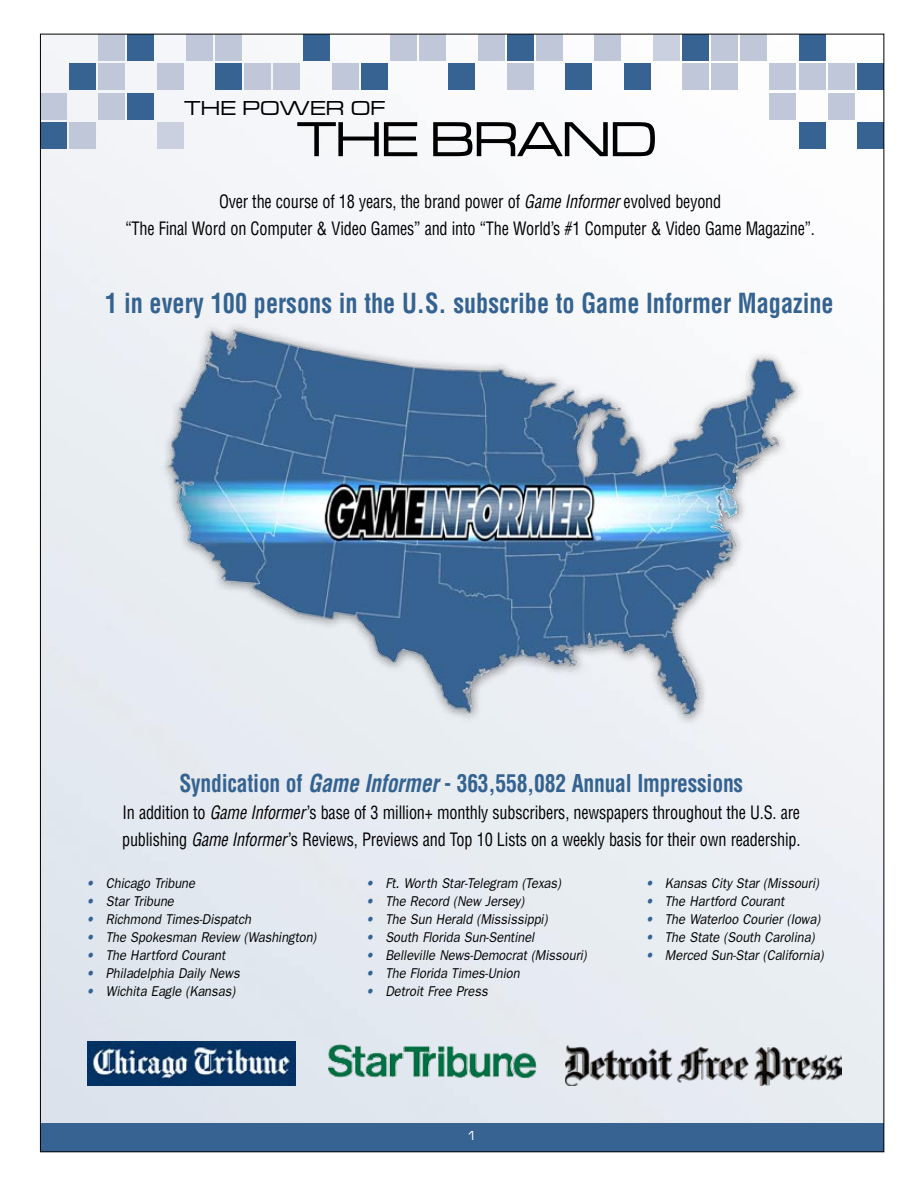
<style>
.page{position:relative;width:918px;height:1188px;background:#fff}
.page>*{position:absolute;margin:0;border:0;box-sizing:border-box;transform-origin:0 0}
.t1{font:51px "Microgramma D Medi Exte";color:#000}
.t2{font:700 condensed 27px "Helvetica";color:#356391;scale:.9 1}
.t3{font:700 condensed 24px "Helvetica";letter-spacing:-.01em;color:#356391;scale:.9 1}
.t4{font:21px "Microgramma D Medi Exte";letter-spacing:.04em;color:#000}
.t5{font:condensed 18px/27px "Helvetica";letter-spacing:-.01em;color:#000;text-align:center;scale:.9 1}
.t6{font:italic 14.25px "Franklin Gothic";color:#000;scale:.9 1}
.t7{font:13.5px "Microgramma D Medi Exte";color:#fff;scale:.87 1}
.s1{font-style:italic}
.s2{color:#356391}
</style>
<div class="page">
<img style="left:42px;top:36px;width:840px;height:1087px">
<div style="left:40px;top:1123px;width:844px;height:29px;background:#366391"></div>
<div style="left:186px;top:34px;width:27px;height:27px;background:#bfc7d9"></div>
<div style="left:536px;top:34px;width:27px;height:27px;background:#bfc7d9"></div>
<div style="left:595px;top:34px;width:26px;height:27px;background:#bfc7d9"></div>
<div style="left:653px;top:34px;width:27px;height:27px;background:#cad0df"></div>
<div style="left:682px;top:34px;width:27px;height:27px;background:#366391"></div>
<div style="left:390px;top:34px;width:27px;height:27px;background:#bfc7d9"></div>
<div style="left:420px;top:34px;width:26px;height:27px;background:#bfc7d9"></div>
<div style="left:478px;top:34px;width:26px;height:27px;background:#bfc7d9"></div>
<div style="left:507px;top:34px;width:27px;height:27px;background:#366391"></div>
<div style="left:215px;top:34px;width:27px;height:27px;background:#bfc7d9"></div>
<div style="left:303px;top:34px;width:26px;height:27px;background:#366391"></div>
<div style="left:98px;top:34px;width:27px;height:27px;background:#bfc7d9"></div>
<div style="left:128px;top:34px;width:26px;height:27px;background:#366391"></div>
<div style="left:711px;top:34px;width:27px;height:27px;background:#bfc7d9"></div>
<div style="left:741px;top:34px;width:26px;height:27px;background:#bfc7d9"></div>
<div style="left:799px;top:34px;width:26px;height:27px;background:#366391"></div>
<div style="left:361px;top:64px;width:27px;height:26px;background:#366391"></div>
<div style="left:565px;top:64px;width:27px;height:26px;background:#366391"></div>
<div style="left:624px;top:64px;width:26px;height:26px;background:#366391"></div>
<div style="left:682px;top:64px;width:27px;height:26px;background:#bfc7d9"></div>
<div style="left:449px;top:64px;width:26px;height:26px;background:#366391"></div>
<div style="left:507px;top:64px;width:27px;height:26px;background:#bfc7d9"></div>
<div style="left:215px;top:64px;width:27px;height:26px;background:#366391"></div>
<div style="left:244px;top:64px;width:27px;height:26px;background:#bfc7d9"></div>
<div style="left:274px;top:64px;width:26px;height:26px;background:#bfc7d9"></div>
<div style="left:332px;top:64px;width:26px;height:26px;background:#bfc7d9"></div>
<div style="left:69px;top:64px;width:27px;height:26px;background:#366391"></div>
<div style="left:98px;top:64px;width:27px;height:26px;background:#bfc7d9"></div>
<div style="left:157px;top:64px;width:26px;height:26px;background:#bfc7d9"></div>
<div style="left:711px;top:64px;width:27px;height:26px;background:#bfc7d9"></div>
<div style="left:770px;top:64px;width:26px;height:26px;background:#bfc7d9"></div>
<div style="left:799px;top:64px;width:26px;height:26px;background:#bfc7d9"></div>
<div style="left:828px;top:64px;width:27px;height:26px;background:#bfc7d9"></div>
<div style="left:857px;top:64px;width:27px;height:26px;background:#366391"></div>
<div style="left:40px;top:93px;width:27px;height:27px;background:#bfc7d9"></div>
<div style="left:98px;top:93px;width:27px;height:27px;background:#bfc7d9"></div>
<div style="left:128px;top:93px;width:26px;height:27px;background:#366391"></div>
<div style="left:770px;top:93px;width:26px;height:27px;background:#bfc7d9"></div>
<div style="left:828px;top:93px;width:27px;height:27px;background:#bfc7d9"></div>
<div style="left:40px;top:122px;width:27px;height:27px;background:#366391"></div>
<div style="left:69px;top:122px;width:27px;height:27px;background:#bfc7d9"></div>
<div style="left:157px;top:122px;width:26px;height:27px;background:#cad0df"></div>
<div style="left:799px;top:122px;width:26px;height:27px;background:#366391"></div>
<div style="left:857px;top:122px;width:27px;height:27px;background:#366391"></div>
<img style="left:117px;top:284px;width:708px;height:486px">
<img style="left:88px;top:1041px;width:207px;height:45px">
<img style="left:328px;top:1044px;width:208px;height:35px">
<img style="left:565px;top:1045px;width:276px;height:40px">
<h3 class="t4" style="left:184px;top:95px;width:202px">THE POWER OF</h3>
<h1 class="t1" style="left:297px;top:107px;width:361px">THE BRAND</h1>
<p class="t5" style="left:125px;top:188px;width:768px">Over the course of 18 years, the brand power of <span class="s1">Game Informer</span> evolved beyond<br>“The Final Word on Computer &amp; Video Games” and into “The World’s #1 Computer &amp; Video Game Magazine”.</p>
<h2 class="t2" style="left:105px;top:287px;width:811px">1 in every 100 persons in the U.S. subscribe to Game Informer Magazine</h2>
<h3 class="t3" style="left:179px;top:769px;width:628px">Syndication of <span class="s1">Game Informer</span> - 363,558,082 Annual Impressions</h3>
<p class="t5" style="left:122px;top:799px;width:755px;text-align:left">I n addition to <span class="s1">Game Informer</span>’s base of 3 million+ monthly subscribers, newspapers throughout the U .S. are publishing <span class="s1">Game Informer</span>’s Reviews, Previews and Top 10 Lists on a weekly basis for their own readership.</p>
<p class="t6" style="left:86px;top:875px;width:122px"><span class="s2">•</span> Chicago Tribune</p>
<p class="t6" style="left:86px;top:893px;width:99px"><span class="s2">•</span> Star Tribune</p>
<p class="t6" style="left:86px;top:911px;width:185px"><span class="s2">•</span> Richmond Times-Dispatch</p>
<p class="t6" style="left:86px;top:929px;width:257px"><span class="s2">•</span> The Spokesman Review (Washington)</p>
<p class="t6" style="left:86px;top:947px;width:156px"><span class="s2">•</span> The Hartford Courant</p>
<p class="t6" style="left:86px;top:965px;width:172px"><span class="s2">•</span> Philadelphia Daily News</p>
<p class="t6" style="left:86px;top:983px;width:167px"><span class="s2">•</span> Wichita Eagle (Kansas)</p>
<p class="t6" style="left:366px;top:875px;width:218px"><span class="s2">•</span> Ft. Worth Star-Telegram (Texas)</p>
<p class="t6" style="left:366px;top:893px;width:177px"><span class="s2">•</span> The Record (New Jersey)</p>
<p class="t6" style="left:366px;top:911px;width:203px"><span class="s2">•</span> The Sun Herald (Mississippi)</p>
<p class="t6" style="left:366px;top:929px;width:189px"><span class="s2">•</span> South Florida Sun-Sentinel</p>
<p class="t6" style="left:366px;top:947px;width:247px"><span class="s2">•</span> Belleville News-Democrat (Missouri)</p>
<p class="t6" style="left:366px;top:965px;width:173px"><span class="s2">•</span> The Florida Times-Union</p>
<p class="t6" style="left:366px;top:983px;width:137px"><span class="s2">•</span> Detroit Free Press</p>
<p class="t7" style="left:469px;top:1127px;width:8px">1</p>
<p class="t6" style="left:645px;top:875px;width:194px"><span class="s2">•</span> Kansas City Star (Missouri)</p>
<p class="t6" style="left:645px;top:893px;width:156px"><span class="s2">•</span> The Hartford Courant</p>
<p class="t6" style="left:645px;top:911px;width:196px"><span class="s2">•</span> The Waterloo Courier (Iowa)</p>
<p class="t6" style="left:645px;top:929px;width:189px"><span class="s2">•</span> The State (South Carolina)</p>
<p class="t6" style="left:645px;top:947px;width:200px"><span class="s2">•</span> Merced Sun-Star (California)</p>
</div>
